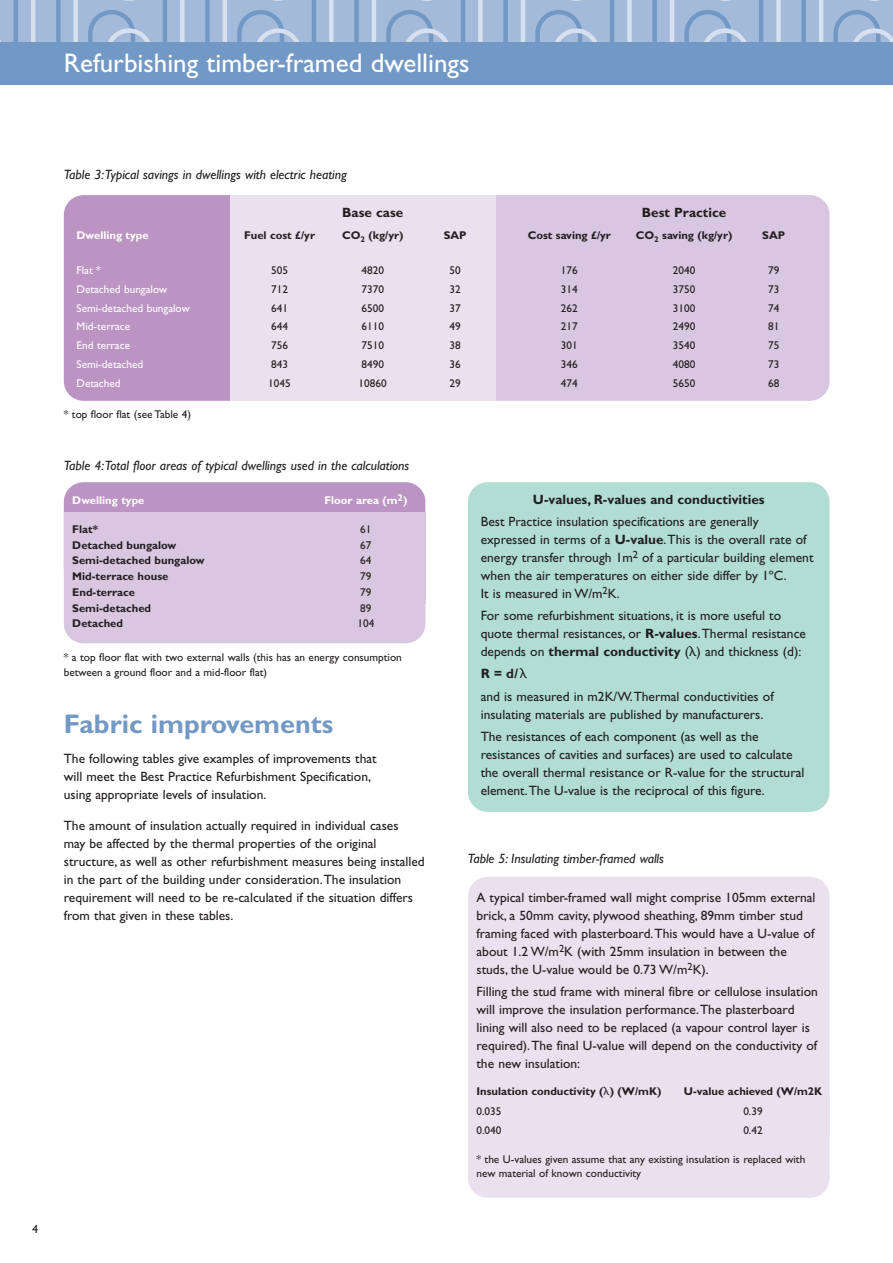
<style>
.page{position:relative;width:893px;height:1263px;background:#fff}
.page>*{position:absolute;margin:0;border:0;box-sizing:border-box;transform-origin:0 0}
.t1{font:27px "Gill Sans";color:#fff}
.t2{font:700 27px "Gill Sans";color:#7299c6}
.t3{font:13.5px/18px "Gill Sans";color:#231f20}
.t4{font:italic 13.5px "Gill Sans";color:#231f20}
.t5{font:700 13.5px "Gill Sans";color:#231f20}
.t6{font:12px "Gill Sans";color:#231f20}
.t7{font:11.25px/15.8px "Gill Sans";color:#231f20}
.t8{font:700 11.25px "Gill Sans";color:#231f20}
.t9{font:11.25px "Gill Sans";color:#fff}
.t10{font:700 11.25px "Gill Sans";color:#fff}
.s1{font-weight:700}
.s2{font-family:"Stone Sans Phonetic Alternate"}
.s3{font-family:"Stone Sans Phonetic Alternate";font-weight:400}
</style>
<div class="page">
<svg style="left:0;top:0;width:892px;height:43px;background:#a1b8d9"></svg>
<div style="left:0;top:43px;width:892px;height:42px;background:#7299c6"></div>
<div style="left:420px;top:195px;width:409px;height:206px;background:#d9c6e0;border-radius:20px"></div>
<div style="left:64px;top:195px;width:249px;height:206px;background:#bc94c4;border-radius:20px"></div>
<div style="left:230px;top:195px;width:266px;height:206px;background:#ebe0ee"></div>
<div style="left:64px;top:482px;width:361px;height:105px;background:#bc94c4;border-radius:20px"></div>
<div style="left:64px;top:548px;width:361px;height:95px;background:#d9c6e0;border-radius:20px"></div>
<div style="left:64px;top:512px;width:361px;height:92px;background:#d9c6e0"></div>
<div style="left:468px;top:877px;width:361px;height:321px;background:#ebe0ee;border-radius:20px"></div>
<div style="left:468px;top:482px;width:361px;height:330px;background:#b1ddd3;border-radius:20px"></div>
<h1 class="t1" style="left:64px;top:53px;width:407px">Refurbishing timber-framed dwellings</h1>
<p class="t6" style="left:32px;top:1225px;width:7px">4</p>
<p class="t4" style="left:64px;top:170px;width:284px">Table 3:Typical savings in dwellings with electric heating</p>
<p class="t5" style="left:342px;top:207px;width:63px">Base case</p>
<p class="t5" style="left:642px;top:207px;width:86px">Best Practice</p>
<p class="t10" style="left:77px;top:231px;width:74px">Dwelling type</p>
<p class="t8" style="left:244px;top:231px;width:72px">Fuel cost £/yr</p>
<p class="t8" style="left:342px;top:231px;width:63px">CO<sub>2</sub> (kg/yr)</p>
<p class="t8" style="left:443px;top:231px;width:24px">SAP</p>
<p class="t8" style="left:527px;top:231px;width:85px">Cost saving £/yr</p>
<p class="t8" style="left:635px;top:231px;width:98px">CO<sub>2</sub> saving (kg/yr)</p>
<p class="t8" style="left:762px;top:231px;width:24px">SAP</p>
<p class="t9" style="left:77px;top:266px;width:26px">Flat *</p>
<p class="t7" style="left:271px;top:263px;width:18px">505</p>
<p class="t7" style="left:361px;top:263px;width:24px">4820</p>
<p class="t7" style="left:449px;top:263px;width:13px">50</p>
<p class="t7" style="left:561px;top:263px;width:18px">176</p>
<p class="t7" style="left:672px;top:263px;width:24px">2040</p>
<p class="t7" style="left:768px;top:263px;width:13px">79</p>
<p class="t9" style="left:77px;top:285px;width:92px">Detached bungalow</p>
<p class="t7" style="left:271px;top:282px;width:18px">712</p>
<p class="t7" style="left:361px;top:282px;width:24px">7370</p>
<p class="t7" style="left:449px;top:282px;width:13px">32</p>
<p class="t7" style="left:561px;top:282px;width:18px">314</p>
<p class="t7" style="left:672px;top:282px;width:24px">3750</p>
<p class="t7" style="left:768px;top:282px;width:13px">73</p>
<p class="t9" style="left:77px;top:304px;width:115px">Semi-detached bungalow</p>
<p class="t7" style="left:271px;top:301px;width:18px">641</p>
<p class="t7" style="left:361px;top:301px;width:24px">6500</p>
<p class="t7" style="left:449px;top:301px;width:13px">37</p>
<p class="t7" style="left:561px;top:301px;width:18px">262</p>
<p class="t7" style="left:672px;top:301px;width:24px">3100</p>
<p class="t7" style="left:768px;top:301px;width:13px">74</p>
<p class="t9" style="left:77px;top:323px;width:55px">Mid-terrace</p>
<p class="t7" style="left:271px;top:320px;width:18px">644</p>
<p class="t7" style="left:361px;top:320px;width:24px">6110</p>
<p class="t7" style="left:449px;top:320px;width:13px">49</p>
<p class="t7" style="left:561px;top:320px;width:18px">217</p>
<p class="t7" style="left:672px;top:320px;width:24px">2490</p>
<p class="t7" style="left:768px;top:320px;width:13px">81</p>
<p class="t9" style="left:77px;top:342px;width:55px">End terrace</p>
<p class="t7" style="left:271px;top:339px;width:18px">756</p>
<p class="t7" style="left:361px;top:339px;width:24px">7510</p>
<p class="t7" style="left:449px;top:339px;width:13px">38</p>
<p class="t7" style="left:561px;top:339px;width:18px">301</p>
<p class="t7" style="left:672px;top:339px;width:24px">3540</p>
<p class="t7" style="left:768px;top:339px;width:13px">75</p>
<p class="t9" style="left:77px;top:361px;width:68px">Semi-detached</p>
<p class="t7" style="left:271px;top:358px;width:18px">843</p>
<p class="t7" style="left:361px;top:358px;width:24px">8490</p>
<p class="t7" style="left:449px;top:358px;width:13px">36</p>
<p class="t7" style="left:561px;top:358px;width:18px">346</p>
<p class="t7" style="left:672px;top:358px;width:24px">4080</p>
<p class="t7" style="left:768px;top:358px;width:13px">73</p>
<p class="t9" style="left:77px;top:380px;width:46px">Detached</p>
<p class="t7" style="left:268px;top:377px;width:24px">1045</p>
<p class="t7" style="left:358px;top:377px;width:30px">10860</p>
<p class="t7" style="left:449px;top:377px;width:13px">29</p>
<p class="t7" style="left:561px;top:377px;width:18px">474</p>
<p class="t7" style="left:672px;top:377px;width:24px">5650</p>
<p class="t7" style="left:768px;top:377px;width:13px">68</p>
<p class="t7" style="left:64px;top:408px;width:129px">* top floor flat (see Table 4)</p>
<p class="t4" style="left:64px;top:460px;width:347px">Table 4:Total floor areas of typical dwellings used in the calculations</p>
<p class="t10" style="left:72px;top:497px;width:74px">Dwelling type</p>
<p class="t10" style="left:324px;top:497px;width:84px">Floor area (m<sup>2</sup>)</p>
<p class="t8" style="left:72px;top:525px;width:27px">Flat*</p>
<p class="t7" style="left:360px;top:522px;width:13px">61</p>
<p class="t8" style="left:72px;top:541px;width:106px">Detached bungalow</p>
<p class="t7" style="left:360px;top:538px;width:13px">67</p>
<p class="t8" style="left:72px;top:557px;width:134px">Semi-detached bungalow</p>
<p class="t7" style="left:360px;top:554px;width:13px">64</p>
<p class="t8" style="left:72px;top:572px;width:98px">Mid-terrace house</p>
<p class="t7" style="left:360px;top:570px;width:13px">79</p>
<p class="t8" style="left:72px;top:588px;width:64px">End-terrace</p>
<p class="t7" style="left:360px;top:585px;width:13px">79</p>
<p class="t8" style="left:72px;top:604px;width:80px">Semi-detached</p>
<p class="t7" style="left:360px;top:601px;width:13px">89</p>
<p class="t8" style="left:72px;top:620px;width:52px">Detached</p>
<p class="t7" style="left:357px;top:617px;width:18px">104</p>
<p class="t7" style="left:64px;top:650px;width:339px">* a top floor flat with two external walls (this has an energy consumption between a ground floor and a mid-floor flat)</p>
<h1 class="t2" style="left:64px;top:714px;width:271px">Fabric improvements</h1>
<p class="t3" style="left:64px;top:751px;width:314px">The following tables give examples of improvements that will meet the Best Practice Refurbishment Specification, using appropriate levels of insulation.</p>
<p class="t3" style="left:64px;top:818px;width:362px">The amount of insulation actually required in individual cases<br>may be affected by the thermal properties of the original structure, as well as other refurbishment measures being installed in the part of the building under consideration.The insulation requirement will need to be re-calculated if the situation differs from that given in these tables.</p>
<p class="t5" style="left:533px;top:494px;width:233px">U-values, R-values and conductivities</p>
<p class="t3" style="left:480px;top:514px;width:334px">Best Practice insulation specifications are generally expressed in terms of a <span class="s1">U-value</span>.This is the overall rate of energy transfer through 1m<sup>2</sup> of a particular building element when the air temperatures on either side differ by 1ºC.<br>It is measured in W/m<sup>2</sup>K.</p>
<p class="t3" style="left:480px;top:608px;width:327px">For some refurbishment situations, it is more useful to quote thermal resistances, or <span class="s1">R-values</span>.Thermal resistance depends on <span class="s1">thermal conductivity</span> (<span class="s2">λ</span>) and thickness (d):</p>
<p class="t3" style="left:480px;top:664px;width:294px;line-height:22.2px"><span class="s1">R = d/</span><span class="s2">λ<br></span>and is measured in m2K/W.Thermal conductivities of</p>
<p class="t3" style="left:480px;top:704px;width:284px;line-height:22.2px">insulating materials are published by manufacturers.<br>The resistances of each component (as well as the</p>
<p class="t3" style="left:480px;top:747px;width:325px">resistances of cavities and surfaces) are used to calculate the overall thermal resistance or R-value for the structural element.The U-value is the reciprocal of this figure.</p>
<p class="t4" style="left:468px;top:853px;width:197px">Table 5: Insulating timber-framed walls</p>
<p class="t3" style="left:476px;top:890px;width:340px">A typical timber-framed wall might comprise 105mm external brick, a 50mm cavity, plywood sheathing, 89mm timber stud framing faced with plasterboard.This would have a U-value of about 1.2 W/m<sup>2</sup>K (with 25mm insulation in between the studs, the U-value would be 0.73 W/m<sup>2</sup>K).</p>
<p class="t3" style="left:476px;top:984px;width:343px">Filling the stud frame with mineral fibre or cellulose insulation will improve the insulation performance.The plasterboard lining will also need to be replaced (a vapour control layer is required).The final U-value will depend on the conductivity of the new insulation:</p>
<p class="t8" style="left:476px;top:1088px;width:186px">Insulation conductivity (<span class="s3">λ</span>) (W/mK)</p>
<p class="t8" style="left:683px;top:1088px;width:140px">U-value achieved (W/m2K</p>
<p class="t7" style="left:476px;top:1105px;width:26px">0.035</p>
<p class="t7" style="left:743px;top:1105px;width:21px">0.39</p>
<p class="t7" style="left:476px;top:1124px;width:26px">0.040</p>
<p class="t7" style="left:743px;top:1124px;width:21px">0.42</p>
<p class="t7" style="left:476px;top:1153px;width:330px;line-height:14.2px">* the U-values given assume that any existing insulation is replaced with new material of known conductivity</p>
</div>
